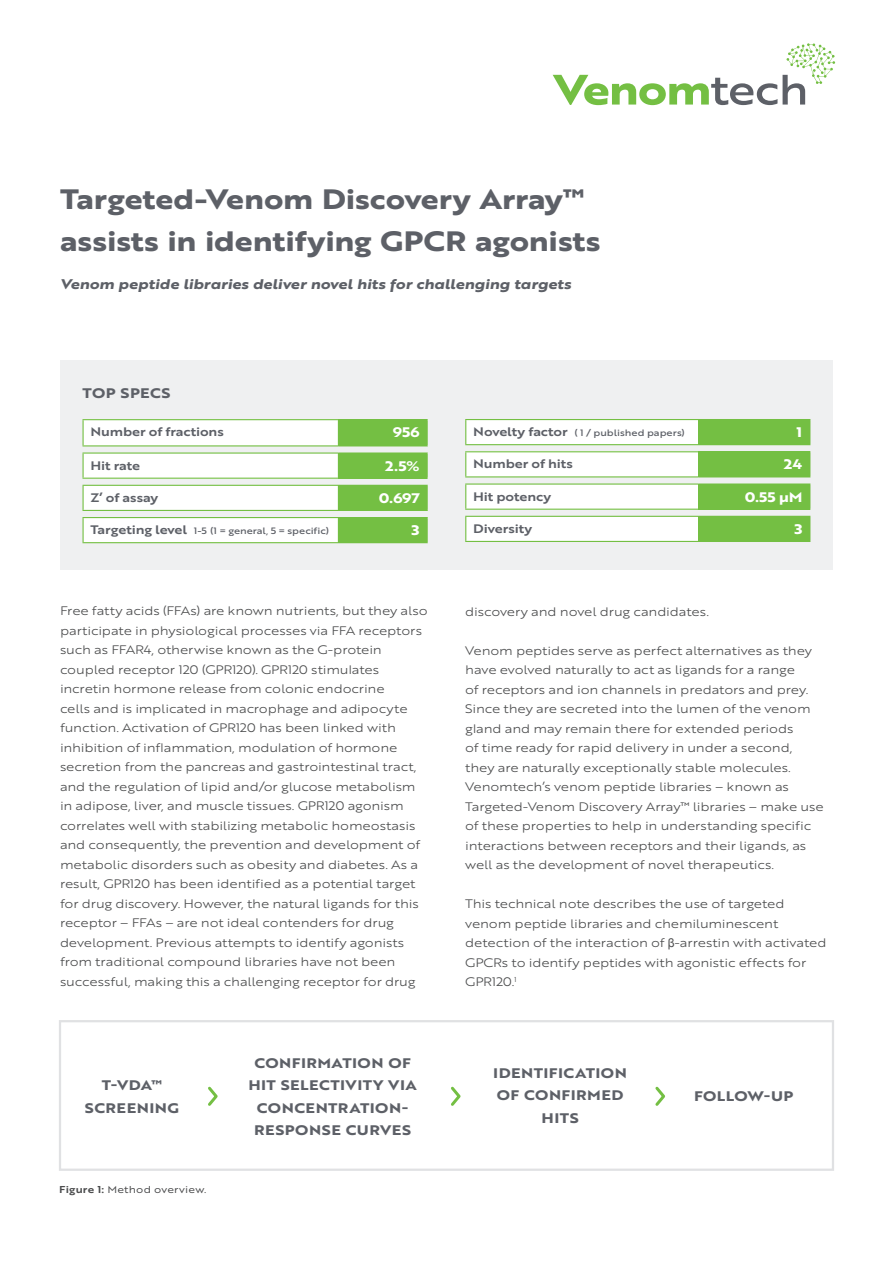
<style>
.page{position:relative;width:893px;height:1263px;background:#fff}
.page>*{position:absolute;margin:0;border:0;box-sizing:border-box;transform-origin:0 0}
.t1{font:800 27.3px/41.7px "Brother XL";letter-spacing:-.005em;color:#5d6067}
.t2{font:italic 800 13.65px "Brother XL";color:#5d6067}
.t3{font:800 13.5px/22.5px "Brother XL";letter-spacing:.035em;color:#5d6067;text-align:center}
.t4{font:800 13.5px "Brother XL";letter-spacing:-.015em;color:#fff}
.t5{font:12px/19.5px "Brother XL";letter-spacing:-.01em;color:#4b4c4d}
.t6{font:700 12px "Brother XL";letter-spacing:-.01em;color:#5d6067}
.t7{font:9.75px "Brother XL";letter-spacing:.02em;color:#4b4c4d}
.t8{font:500 9px "Brother XL";color:#5d6067}
.s1{font-weight:700;font-size:12px}
.s2{font-family:"Arial"}
.s3{font-weight:700}
</style>
<div class="page">
<svg style="left:553px;top:75px;width:224px;height:30px"></svg>
<svg style="left:783px;top:43px;width:52px;height:62px"></svg>
<div style="left:60px;top:361px;width:773px;height:209px;background:#eff0f1"></div>
<div style="left:83px;top:420px;width:255px;height:26px;background:#fff"></div>
<div style="left:338px;top:420px;width:89px;height:26px;background:#74bf43"></div>
<hr style="left:82px;top:419px;width:256px;height:1px;background:#74bf43">
<hr style="left:82px;top:420px;width:2px;height:25px;background:#74bf43">
<hr style="left:338px;top:419px;width:90px;height:1px;background:#74bf43">
<svg style="left:427px;top:420px;width:1px;height:25px"></svg>
<hr style="left:82px;top:445px;width:256px;height:1px;background:#74bf43">
<hr style="left:338px;top:445px;width:90px;height:1px;background:#74bf43">
<div style="left:83px;top:453px;width:255px;height:25px;background:#fff"></div>
<div style="left:338px;top:453px;width:89px;height:25px;background:#74bf43"></div>
<hr style="left:82px;top:452px;width:256px;height:2px;background:#74bf43">
<hr style="left:82px;top:454px;width:2px;height:24px;background:#74bf43">
<hr style="left:338px;top:452px;width:90px;height:2px;background:#74bf43">
<svg style="left:427px;top:454px;width:1px;height:24px"></svg>
<hr style="left:82px;top:478px;width:256px;height:1px;background:#74bf43">
<hr style="left:338px;top:478px;width:90px;height:1px;background:#74bf43">
<div style="left:83px;top:485px;width:255px;height:25px;background:#fff"></div>
<div style="left:338px;top:485px;width:89px;height:25px;background:#74bf43"></div>
<hr style="left:82px;top:485px;width:256px;height:1px;background:#74bf43">
<hr style="left:82px;top:486px;width:2px;height:24px;background:#74bf43">
<hr style="left:338px;top:485px;width:90px;height:1px;background:#74bf43">
<svg style="left:427px;top:486px;width:1px;height:24px"></svg>
<hr style="left:82px;top:510px;width:256px;height:1px;background:#74bf43">
<hr style="left:338px;top:510px;width:90px;height:1px;background:#74bf43">
<div style="left:83px;top:517px;width:255px;height:26px;background:#fff"></div>
<div style="left:338px;top:517px;width:89px;height:26px;background:#74bf43"></div>
<hr style="left:82px;top:517px;width:256px;height:1px;background:#74bf43">
<hr style="left:82px;top:518px;width:2px;height:24px;background:#74bf43">
<hr style="left:338px;top:517px;width:90px;height:1px;background:#74bf43">
<svg style="left:427px;top:518px;width:1px;height:24px"></svg>
<hr style="left:82px;top:542px;width:256px;height:1px;background:#74bf43">
<hr style="left:338px;top:542px;width:90px;height:1px;background:#74bf43">
<div style="left:466px;top:420px;width:232px;height:25px;background:#fff"></div>
<div style="left:698px;top:420px;width:112px;height:25px;background:#74bf43"></div>
<hr style="left:465px;top:419px;width:233px;height:1px;background:#74bf43">
<svg style="left:465px;top:420px;width:1px;height:24px"></svg>
<hr style="left:698px;top:419px;width:112px;height:1px;background:#74bf43">
<hr style="left:465px;top:444px;width:233px;height:1px;background:#74bf43">
<div style="left:466px;top:452px;width:232px;height:25px;background:#fff"></div>
<div style="left:698px;top:452px;width:112px;height:25px;background:#74bf43"></div>
<hr style="left:465px;top:451px;width:233px;height:1px;background:#74bf43">
<svg style="left:465px;top:452px;width:1px;height:24px"></svg>
<hr style="left:698px;top:451px;width:112px;height:1px;background:#74bf43">
<hr style="left:465px;top:476px;width:233px;height:1px;background:#74bf43">
<div style="left:466px;top:484px;width:232px;height:25px;background:#fff"></div>
<div style="left:698px;top:484px;width:112px;height:25px;background:#74bf43"></div>
<hr style="left:465px;top:483px;width:233px;height:2px;background:#74bf43">
<svg style="left:465px;top:485px;width:1px;height:24px"></svg>
<hr style="left:698px;top:483px;width:112px;height:2px;background:#74bf43">
<hr style="left:465px;top:509px;width:233px;height:1px;background:#74bf43">
<hr style="left:698px;top:509px;width:112px;height:1px;background:#74bf43">
<div style="left:466px;top:516px;width:232px;height:25px;background:#fff"></div>
<div style="left:698px;top:516px;width:112px;height:25px;background:#74bf43"></div>
<hr style="left:465px;top:516px;width:233px;height:1px;background:#74bf43">
<svg style="left:465px;top:517px;width:1px;height:24px"></svg>
<hr style="left:465px;top:541px;width:233px;height:1px;background:#74bf43">
<hr style="left:698px;top:541px;width:112px;height:1px;background:#74bf43">
<div style="left:59px;top:1020px;width:775px;height:151px;border:2px solid #e0e1e3"></div>
<svg style="left:208px;top:1086px;width:10px;height:20px"></svg>
<svg style="left:451px;top:1086px;width:10px;height:20px"></svg>
<svg style="left:655px;top:1086px;width:10px;height:20px"></svg>
<p class="t1" style="left:60px;top:177px;width:542px">Targeted-Venom Discovery Array™ assists in identifying GPCR agonists</p>
<p class="t2" style="left:60px;top:273px;width:513px">Venom peptide libraries deliver novel hits for challenging targets</p>
<p class="t3" style="left:82px;top:382px;width:90px">TOP SPECS</p>
<p class="t6" style="left:91px;top:423px;width:135px">Number of fractions</p>
<p class="t4" style="left:393px;top:422px;width:28px">956</p>
<p class="t6" style="left:91px;top:456px;width:51px">Hit rate</p>
<p class="t4" style="left:385px;top:455px;width:36px">2.5%</p>
<p class="t6" style="left:91px;top:488px;width:69px">Z’ of assay</p>
<p class="t4" style="left:379px;top:488px;width:42px">0.697</p>
<p class="t8" style="left:91px;top:524px;width:240px"><span class="s1">Targeting level</span> 1-5 (1 = general, 5 = specific)</p>
<p class="t4" style="left:412px;top:520px;width:10px">3</p>
<p class="t5" style="left:60px;top:601px;width:369px">Free fatty acids (FFAs) are known nutrients, but they also participate in physiological processes via FFA receptors such as FFAR4, otherwise known as the G-protein coupled receptor 120 (GPR120). GPR120 stimulates incretin hormone release from colonic endocrine<br>cells and is implicated in macrophage and adipocyte function. Activation of GPR120 has been linked with inhibition of inflammation, modulation of hormone secretion from the pancreas and gastrointestinal tract, and the regulation of lipid and/or glucose metabolism in adipose, liver, and muscle tissues. GPR120 agonism correlates well with stabilizing metabolic homeostasis and consequently, the prevention and development of metabolic disorders such as obesity and diabetes. As a result, GPR120 has been identified as a potential target for drug discovery. However, the natural ligands for this receptor – FFAs – are not ideal contenders for drug development. Previous attempts to identify agonists from traditional compound libraries have not been successful, making this a challenging receptor for drug</p>
<p class="t8" style="left:473px;top:426px;width:213px"><span class="s1">Novelty factor</span> ( 1 / published papers)</p>
<p class="t4" style="left:797px;top:422px;width:7px">1</p>
<p class="t6" style="left:473px;top:455px;width:101px">Number of hits</p>
<p class="t4" style="left:784px;top:454px;width:20px">24</p>
<p class="t6" style="left:473px;top:487px;width:79px">Hit potency</p>
<p class="t4" style="left:745px;top:486px;width:59px">0.55 µM</p>
<p class="t6" style="left:473px;top:519px;width:60px">Diversity</p>
<p class="t4" style="left:794px;top:519px;width:10px">3</p>
<p class="t5" style="left:465px;top:601px;width:245px">discovery and novel drug candidates.</p>
<p class="t5" style="left:465px;top:640px;width:360px">Venom peptides serve as perfect alternatives as they have evolved naturally to act as ligands for a range<br>of receptors and ion channels in predators and prey.<br>Since they are secreted into the lumen of the venom gland and may remain there for extended periods<br>of time ready for rapid delivery in under a second, they are naturally exceptionally stable molecules.<br>Venomtech’s venom peptide libraries – known as Targeted-Venom Discovery Array™ libraries – make use of these properties to help in understanding specific interactions between receptors and their ligands, as well as the development of novel therapeutics.</p>
<p class="t5" style="left:465px;top:894px;width:363px">This technical note describes the use of targeted venom peptide libraries and chemiluminescent detection of the interaction of <span class="s2">β</span>-arrestin with activated GPCRs to identify peptides with agonistic effects for GPR120.<sup>1</sup></p>
<p class="t3" style="left:85px;top:1074px;width:96px">T-VDA™<br>SCREENING</p>
<p class="t7" style="left:59px;top:1182px;width:149px"><span class="s3">Figure 1:</span> Method overview.</p>
<p class="t3" style="left:248px;top:1051px;width:170px">CONFIRMATION OF<br>HIT SELECTIVITY VIA<br>CONCENTRATION-<br>RESPONSE CURVES</p>
<p class="t3" style="left:493px;top:1061px;width:135px">IDENTIFICATION<br>OF CONFIRMED<br>HITS</p>
<p class="t3" style="left:694px;top:1085px;width:101px">FOLLOW-UP</p>
</div>
